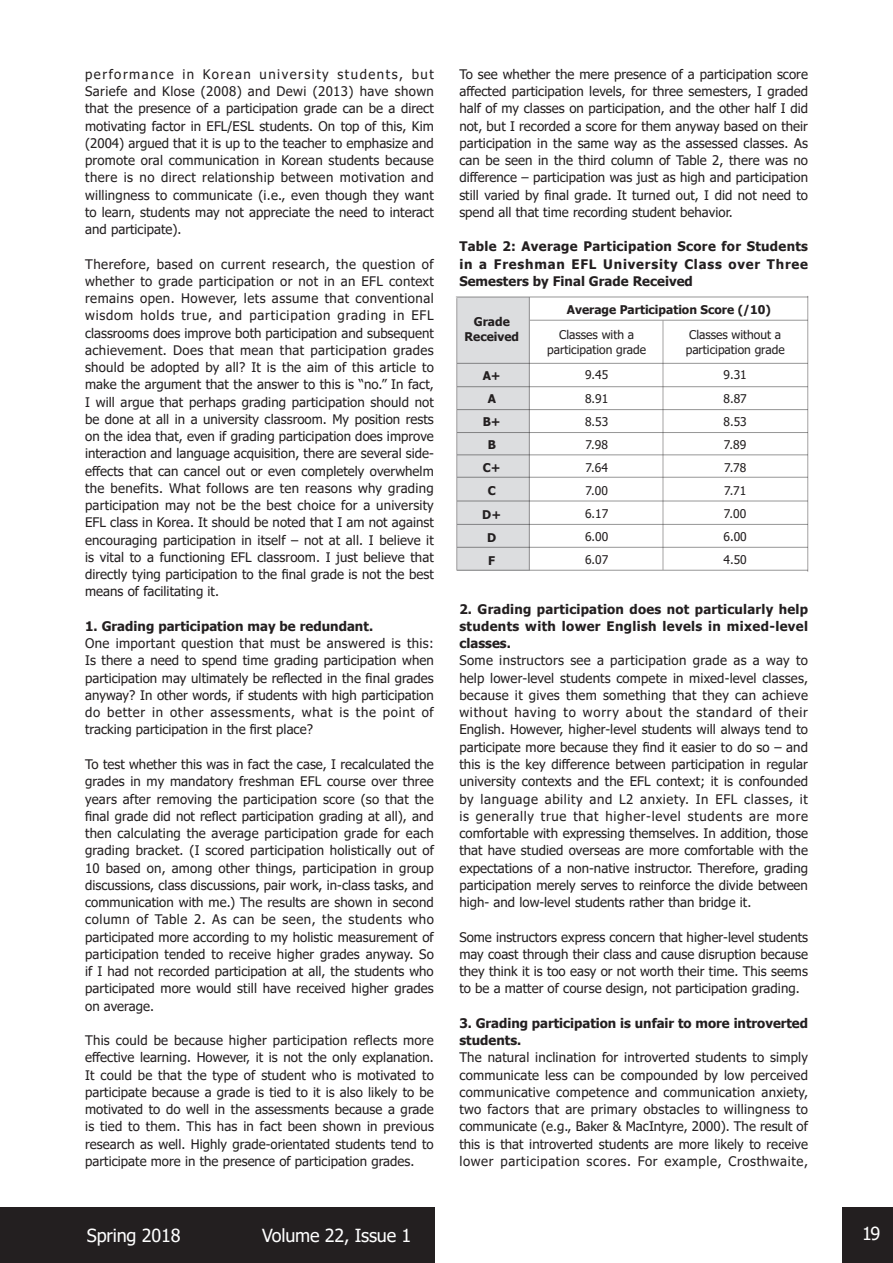
<style>
.page{position:relative;width:893px;height:1263px;background:#fff}
.page>*{position:absolute;margin:0;border:0;box-sizing:border-box;transform-origin:0 0}
.t1{font:18px "Tahoma";letter-spacing:-.01em;color:#fff}
.t2{font:13.2px/17.2px "Tahoma";letter-spacing:.005em;color:#231f20;text-align:justify}
.t3{font:700 13.2px/17.2px "Tahoma";letter-spacing:.005em;color:#231f20;text-align:justify}
.t4{font:13.2px "Tahoma";letter-spacing:.115em;color:#231f20}
.t5{font:12px "Tahoma";color:#231f20}
.t6{font:700 12px "Tahoma";color:#231f20}
</style>
<div class="page">
<div style="left:1px;top:1208px;width:434px;height:55px;background:#231f20"></div>
<div style="left:842px;top:1208px;width:51px;height:55px;background:#231f20"></div>
<hr style="left:0;top:1208px;width:1px;height:55px;background:#231f20">
<div style="left:457px;top:297px;width:73px;height:274px;background:#dcdddf"></div>
<hr style="left:530px;top:320px;width:278px;height:1px;background:#000">
<hr style="left:457px;top:363px;width:351px;height:1px;background:#000">
<hr style="left:457px;top:386px;width:351px;height:1px;background:#000">
<hr style="left:457px;top:409px;width:351px;height:1px;background:#000">
<hr style="left:457px;top:432px;width:351px;height:1px;background:#000">
<hr style="left:457px;top:454px;width:351px;height:1px;background:#000">
<hr style="left:457px;top:477px;width:351px;height:1px;background:#000">
<hr style="left:529px;top:297px;width:1px;height:273px;background:#231f20">
<hr style="left:457px;top:501px;width:351px;height:1px;background:#000">
<hr style="left:457px;top:524px;width:351px;height:1px;background:#000">
<hr style="left:457px;top:547px;width:351px;height:1px;background:#000">
<hr style="left:457px;top:570px;width:351px;height:1px;background:#000">
<hr style="left:456px;top:297px;width:352px;height:1px;background:#000">
<hr style="left:663px;top:321px;width:1px;height:249px;background:#231f20">
<hr style="left:807px;top:296px;width:1px;height:276px;background:#231f20">
<hr style="left:456px;top:298px;width:1px;height:273px;background:#231f20">
<p class="t4" style="left:85px;top:65px;width:350px">performance in Korean university students, but</p>
<p class="t2" style="left:85px;top:83px;width:350px">Sariefe and Klose (2008) and Dewi (2013) have shown that the presence of a participation grade can be a direct motivating factor in EFL/ESL students. On top of this, Kim (2004) argued that it is up to the teacher to emphasize and promote oral communication in Korean students because there is no direct relationship between motivation and willingness to communicate (i.e., even though they want to learn, students may not appreciate the need to interact and participate).</p>
<p class="t2" style="left:85px;top:256px;width:350px">Therefore, based on current research, the question of whether to grade participation or not in an EFL context remains open. However, lets assume that conventional wisdom holds true, and participation grading in EFL classrooms does improve both participation and subsequent achievement. Does that mean that participation grades should be adopted by all? It is the aim of this article to make the argument that the answer to this is “no.” In fact, I will argue that perhaps grading participation should not be done at all in a university classroom. My position rests on the idea that, even if grading participation does improve interaction and language acquisition, there are several side&shy;effects that can cancel out or even completely overwhelm the benefits. What follows are ten reasons why grading participation may not be the best choice for a university EFL class in Korea. It should be noted that I am not against encouraging participation in itself – not at all. I believe it is vital to a functioning EFL classroom. I just believe that directly tying participation to the final grade is not the best means of facilitating it.</p>
<p class="t3" style="left:85px;top:618px;width:289px">1. Grading participation may be redundant.</p>
<p class="t2" style="left:85px;top:635px;width:350px">One important question that must be answered is this:<br>Is there a need to spend time grading participation when participation may ultimately be reflected in the final grades anyway? In other words, if students with high participation do better in other assessments, what is the point of tracking participation in the first place?</p>
<p class="t2" style="left:85px;top:756px;width:350px">To test whether this was in fact the case, I recalculated the grades in my mandatory freshman EFL course over three years after removing the participation score (so that the final grade did not reflect participation grading at all), and then calculating the average participation grade for each grading bracket. (I scored participation holistically out of 10 based on, among other things, participation in group discussions, class discussions, pair work, in-class tasks, and communication with me.) The results are shown in second column of Table 2. As can be seen, the students who participated more according to my holistic measurement of participation tended to receive higher grades anyway. So if I had not recorded participation at all, the students who participated more would still have received higher grades on average.</p>
<p class="t2" style="left:85px;top:1032px;width:350px">This could be because higher participation reflects more effective learning. However, it is not the only explanation.<br>It could be that the type of student who is motivated to participate because a grade is tied to it is also likely to be motivated to do well in the assessments because a grade is tied to them. This has in fact been shown in previous research as well. Highly grade-orientated students tend to participate more in the presence of participation grades.</p>
<p class="t2" style="left:459px;top:66px;width:350px">To see whether the mere presence of a participation score affected participation levels, for three semesters, I graded half of my classes on participation, and the other half I did not, but I recorded a score for them anyway based on their participation in the same way as the assessed classes. As can be seen in the third column of Table 2, there was no difference – participation was just as high and participation still varied by final grade. It turned out, I did not need to spend all that time recording student behavior.</p>
<p class="t3" style="left:459px;top:239px;width:350px">Table 2: Average Participation Score for Students in a Freshman EFL University Class over Three Semesters by Final Grade Received</p>
<p class="t6" style="left:474px;top:313px;width:38px">Grade</p>
<p class="t6" style="left:464px;top:328px;width:56px">Received</p>
<p class="t6" style="left:483px;top:367px;width:20px">A+</p>
<p class="t6" style="left:488px;top:390px;width:10px">A</p>
<p class="t6" style="left:483px;top:413px;width:20px">B+</p>
<p class="t6" style="left:488px;top:436px;width:10px">B</p>
<p class="t6" style="left:483px;top:459px;width:19px">C+</p>
<p class="t6" style="left:488px;top:483px;width:10px">C</p>
<p class="t6" style="left:482px;top:506px;width:20px">D+</p>
<p class="t6" style="left:487px;top:529px;width:11px">D</p>
<p class="t6" style="left:488px;top:552px;width:8px">F</p>
<p class="t6" style="left:567px;top:301px;width:205px">Average Participation Score (/10)</p>
<p class="t5" style="left:559px;top:327px;width:76px">Classes with a</p>
<p class="t5" style="left:547px;top:342px;width:100px">participation grade</p>
<p class="t5" style="left:585px;top:367px;width:25px">9.45</p>
<p class="t5" style="left:585px;top:390px;width:25px">8.91</p>
<p class="t5" style="left:585px;top:413px;width:25px">8.53</p>
<p class="t5" style="left:585px;top:436px;width:24px">7.98</p>
<p class="t5" style="left:585px;top:459px;width:24px">7.64</p>
<p class="t5" style="left:585px;top:483px;width:24px">7.00</p>
<p class="t5" style="left:585px;top:506px;width:25px">6.17</p>
<p class="t5" style="left:585px;top:529px;width:25px">6.00</p>
<p class="t5" style="left:585px;top:552px;width:25px">6.07</p>
<p class="t5" style="left:689px;top:327px;width:94px">Classes without a</p>
<p class="t5" style="left:686px;top:342px;width:100px">participation grade</p>
<p class="t5" style="left:723px;top:367px;width:25px">9.31</p>
<p class="t5" style="left:723px;top:390px;width:25px">8.87</p>
<p class="t5" style="left:723px;top:413px;width:25px">8.53</p>
<p class="t5" style="left:724px;top:436px;width:24px">7.89</p>
<p class="t5" style="left:724px;top:459px;width:24px">7.78</p>
<p class="t5" style="left:724px;top:483px;width:24px">7.71</p>
<p class="t5" style="left:724px;top:506px;width:24px">7.00</p>
<p class="t5" style="left:723px;top:529px;width:25px">6.00</p>
<p class="t5" style="left:724px;top:552px;width:25px">4.50</p>
<p class="t3" style="left:459px;top:601px;width:350px">2. Grading participation does not particularly help students with lower English levels in mixed-level classes.</p>
<p class="t2" style="left:459px;top:653px;width:350px">Some instructors see a participation grade as a way to help lower-level students compete in mixed-level classes, because it gives them something that they can achieve without having to worry about the standard of their English. However, higher-level students will always tend to participate more because they find it easier to do so – and this is the key difference between participation in regular university contexts and the EFL context; it is confounded by language ability and L2 anxiety. In EFL classes, it is generally true that higher-level students are more comfortable with expressing themselves. In addition, those that have studied overseas are more comfortable with the expectations of a non-native instructor. Therefore, grading participation merely serves to reinforce the divide between high- and low-level students rather than bridge it.</p>
<p class="t2" style="left:459px;top:929px;width:350px">Some instructors express concern that higher-level students may coast through their class and cause disruption because they think it is too easy or not worth their time. This seems to be a matter of course design, not participation grading.</p>
<p class="t3" style="left:459px;top:1015px;width:350px">3. Grading participation is unfair to more introverted students.</p>
<p class="t2" style="left:459px;top:1049px;width:350px">The natural inclination for introverted students to simply communicate less can be compounded by low perceived communicative competence and communication anxiety, two factors that are primary obstacles to willingness to communicate (e.g., Baker &amp; MacIntyre, 2000). The result of this is that introverted students are more likely to receive lower participation scores. For example, Crosthwaite,</p>
<p class="t1" style="left:87px;top:1223px;width:95px">Spring 2018</p>
<p class="t1" style="left:262px;top:1223px;width:151px">Volume 22, Issue 1</p>
<p class="t1" style="left:862px;top:1221px;width:20px">19</p>
</div>
